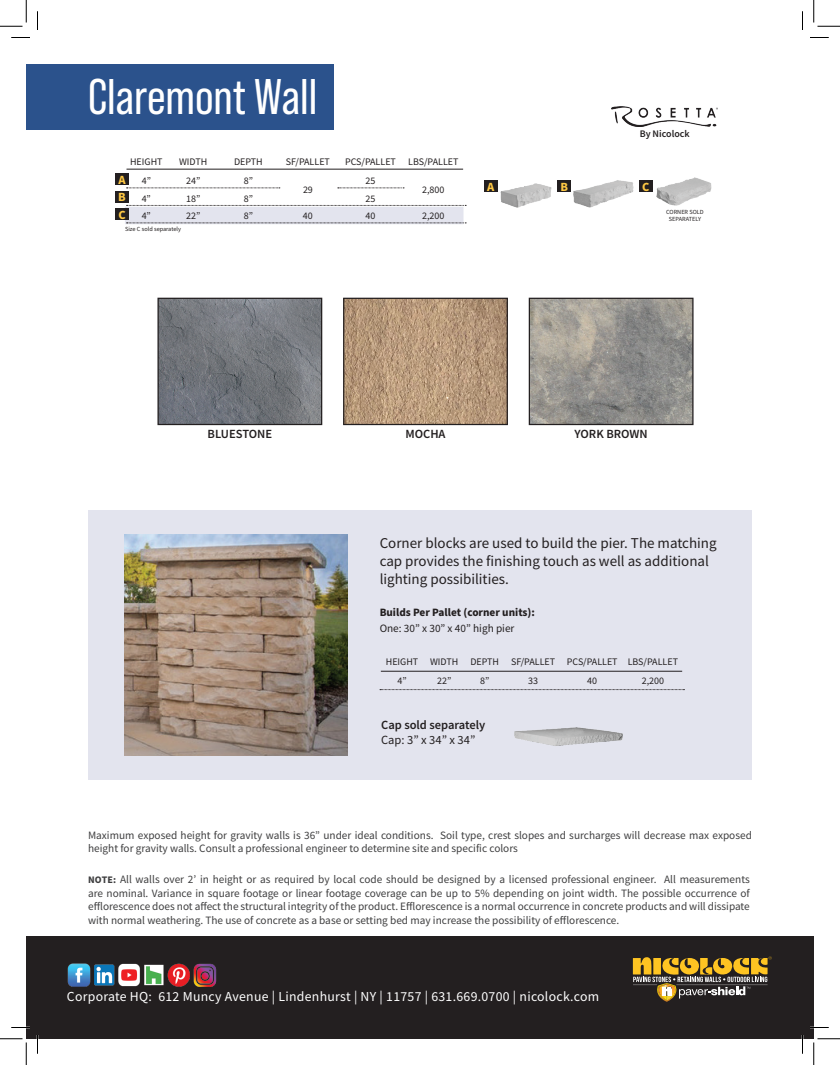
<style>
.page{position:relative;width:840px;height:1065px;background:#fff}
.page>*{position:absolute;margin:0;border:0;box-sizing:border-box;transform-origin:0 0}
.t1{font:50px "Bebas Neue Pro";color:#fff}
.t2{font:15px/18px "Source Sans Pro";color:#231f20}
.t3{font:13.75px "Source Sans Pro";letter-spacing:.02em;color:#fff}
.t4{font:600 12.5px "Source Sans Pro";color:#231f20}
.t5{font:12.5px "Source Sans Pro";color:#231f20}
.t6{font:700 12.5px/17.5px "Source Sans Pro";color:#fec844;text-align:justify}
.t7{font:11.25px/13.5px "Source Sans Pro";color:#3e3e3f;text-align:justify}
.t8{font:700 11.25px "Source Sans Pro";color:#231f20}
.t9{font:11.25px "Source Sans Pro";color:#231f20}
.t10{font:10px/19px "Source Sans Pro";color:#231f20}
.t11{font:600 10px "Source Sans Pro";color:#231f20}
.t12{font:6.25px/7.5px "Source Sans Pro";color:#231f20;text-align:center}
.s1{font-weight:700;font-size:10px}
</style>
<div class="page">
<div style="left:26px;top:937px;width:788px;height:102px;background:#231f20"></div>
<div style="left:88px;top:510px;width:664px;height:270px;background:#e3e4ee"></div>
<img style="left:125px;top:534px;width:223px;height:222px">
<img style="left:515px;top:728px;width:107px;height:18px">
<img style="left:67px;top:963px;width:150px;height:24px">
<div style="left:26px;top:64px;width:308px;height:65px;background:#2b528c"></div>
<img style="left:497px;top:182px;width:61px;height:26px">
<img style="left:573px;top:180px;width:61px;height:28px">
<img style="left:652px;top:177px;width:60px;height:29px">
<div style="left:484px;top:181px;width:13px;height:11px;background:#231f20"></div>
<div style="left:558px;top:181px;width:13px;height:11px;background:#231f20"></div>
<div style="left:639px;top:181px;width:13px;height:11px;background:#231f20"></div>
<hr style="left:127px;top:169px;width:336px;height:1px;background:#231f20">
<svg style="left:127px;top:188px;width:153px;height:1px"></svg>
<div style="left:115px;top:174px;width:14px;height:11px;background:#231f20"></div>
<div style="left:115px;top:191px;width:14px;height:11px;background:#231f20"></div>
<div style="left:115px;top:209px;width:14px;height:11px;background:#231f20"></div>
<svg style="left:338px;top:188px;width:66px;height:1px"></svg>
<svg style="left:125px;top:205px;width:341px;height:19px;background:#d8d9e2"></svg>
<img style="left:612px;top:107px;width:106px;height:20px">
<img style="left:159px;top:300px;width:161px;height:123px">
<div style="left:157px;top:298px;width:165px;height:127px;border:1px solid #231f20"></div>
<img style="left:345px;top:300px;width:161px;height:123px">
<div style="left:343px;top:298px;width:165px;height:127px;border:1px solid #231f20"></div>
<img style="left:531px;top:300px;width:161px;height:123px">
<div style="left:529px;top:298px;width:165px;height:127px;border:1px solid #231f20"></div>
<hr style="left:381px;top:671px;width:301px;height:1px;background:#231f20">
<svg style="left:380px;top:689px;width:304px;height:1px"></svg>
<svg style="left:633px;top:957px;width:139px;height:45px"></svg>
<svg style="left:11px;top:37px;width:19px;height:1px"></svg>
<svg style="left:810px;top:37px;width:19px;height:1px"></svg>
<svg style="left:11px;top:1027px;width:19px;height:1px"></svg>
<svg style="left:810px;top:1027px;width:19px;height:1px"></svg>
<svg style="left:37px;top:11px;width:1px;height:19px"></svg>
<svg style="left:37px;top:1035px;width:1px;height:19px"></svg>
<svg style="left:802px;top:11px;width:1px;height:19px"></svg>
<svg style="left:802px;top:1035px;width:1px;height:19px"></svg>
<svg style="left:0;top:0;width:27px;height:27px"></svg>
<svg style="left:0;top:1039px;width:27px;height:26px"></svg>
<svg style="left:814px;top:0;width:26px;height:27px"></svg>
<svg style="left:814px;top:1039px;width:26px;height:26px"></svg>
<h1 class="t1" style="left:88px;top:68px;width:231px">Claremont Wall</h1>
<p class="t10" style="left:130px;top:152px;width:34px">HEIGHT</p>
<p class="t10" style="left:179px;top:152px;width:30px">WIDTH</p>
<p class="t10" style="left:234px;top:152px;width:30px">DEPTH</p>
<p class="t10" style="left:286px;top:152px;width:46px">SF/PALLET</p>
<p class="t10" style="left:345px;top:152px;width:115px">PCS/PALLET LBS/PALLET</p>
<p class="t10" style="left:142px;top:171px;width:11px">4”</p>
<p class="t10" style="left:186px;top:171px;width:16px">24”</p>
<p class="t10" style="left:244px;top:171px;width:11px">8”</p>
<p class="t10" style="left:303px;top:180px;width:11px">29</p>
<p class="t6" style="left:118px;top:171px;width:9px">A B C</p>
<p class="t12" style="left:125px;top:226px;width:57px">Size C sold separately</p>
<p class="t10" style="left:366px;top:171px;width:11px">25</p>
<p class="t10" style="left:422px;top:180px;width:24px">2,800</p>
<p class="t10" style="left:142px;top:189px;width:11px">4”</p>
<p class="t10" style="left:186px;top:189px;width:16px">18”</p>
<p class="t10" style="left:244px;top:189px;width:11px">8”</p>
<p class="t10" style="left:366px;top:189px;width:11px">25</p>
<p class="t10" style="left:142px;top:206px;width:11px">4”</p>
<p class="t10" style="left:186px;top:206px;width:16px">22”</p>
<p class="t10" style="left:244px;top:206px;width:11px">8”</p>
<p class="t10" style="left:303px;top:206px;width:11px">40</p>
<p class="t10" style="left:366px;top:206px;width:11px">40</p>
<p class="t10" style="left:422px;top:206px;width:24px">2,200</p>
<p class="t11" style="left:640px;top:127px;width:51px">By Nicolock</p>
<p class="t6" style="left:487px;top:178px;width:9px">A</p>
<p class="t6" style="left:561px;top:178px;width:9px">B</p>
<p class="t6" style="left:642px;top:178px;width:9px">C</p>
<p class="t12" style="left:666px;top:208px;width:39px">CORNER SOLD<br>SEPARATELY</p>
<p class="t4" style="left:208px;top:426px;width:66px">BLUESTONE</p>
<p class="t4" style="left:405px;top:426px;width:42px">MOCHA</p>
<p class="t4" style="left:575px;top:426px;width:75px">YORK BROWN</p>
<h2 class="t2" style="left:380px;top:534px;width:339px">Corner blocks are used to build the pier. The matching cap provides the finishing touch as well as additional lighting possibilities.</h2>
<p class="t8" style="left:380px;top:604px;width:157px">Builds Per Pallet (corner units):</p>
<p class="t9" style="left:380px;top:621px;width:136px">One: 30” x 30” x 40” high pier</p>
<p class="t10" style="left:397px;top:652px;width:282px;text-indent:-12px">HEIGHT WIDTH DEPTH SF/PALLET PCS/PALLET LBS/PALLET<br>4”</p>
<p class="t10" style="left:437px;top:671px;width:16px">22”</p>
<p class="t10" style="left:480px;top:671px;width:11px">8”</p>
<p class="t10" style="left:528px;top:671px;width:11px">33</p>
<p class="t10" style="left:587px;top:671px;width:11px">40</p>
<p class="t10" style="left:642px;top:671px;width:24px">2,200</p>
<p class="t4" style="left:381px;top:716px;width:106px">Cap sold separately</p>
<p class="t5" style="left:381px;top:732px;width:96px">Cap: 3” x 34” x 34”</p>
<p class="t7" style="left:88px;top:828px;width:665px">Maximum exposed height for gravity walls is 36” under ideal conditions. Soil type, crest slopes and surcharges will decrease max exposed height for gravity walls. Consult a professional engineer to determine site and specific colors</p>
<p class="t7" style="left:88px;top:873px;width:663px"><span class="s1">NOTE:</span> All walls over 2’ in height or as required by local code should be designed by a licensed professional engineer. All measurements are nominal. Variance in square footage or linear footage coverage can be up to 5% depending on joint width. The possible occurrence of efflorescence does not affect the structural integrity of the product. Efflorescence is a normal occurrence in concrete products and will dissipate with normal weathering. The use of concrete as a base or setting bed may increase the possibility of efflorescence.</p>
<p class="t3" style="left:67px;top:988px;width:534px">Corporate HQ: 612 Muncy Avenue | Lindenhurst | NY | 11757 | 631.669.0700 | nicolock.com</p>
</div>
